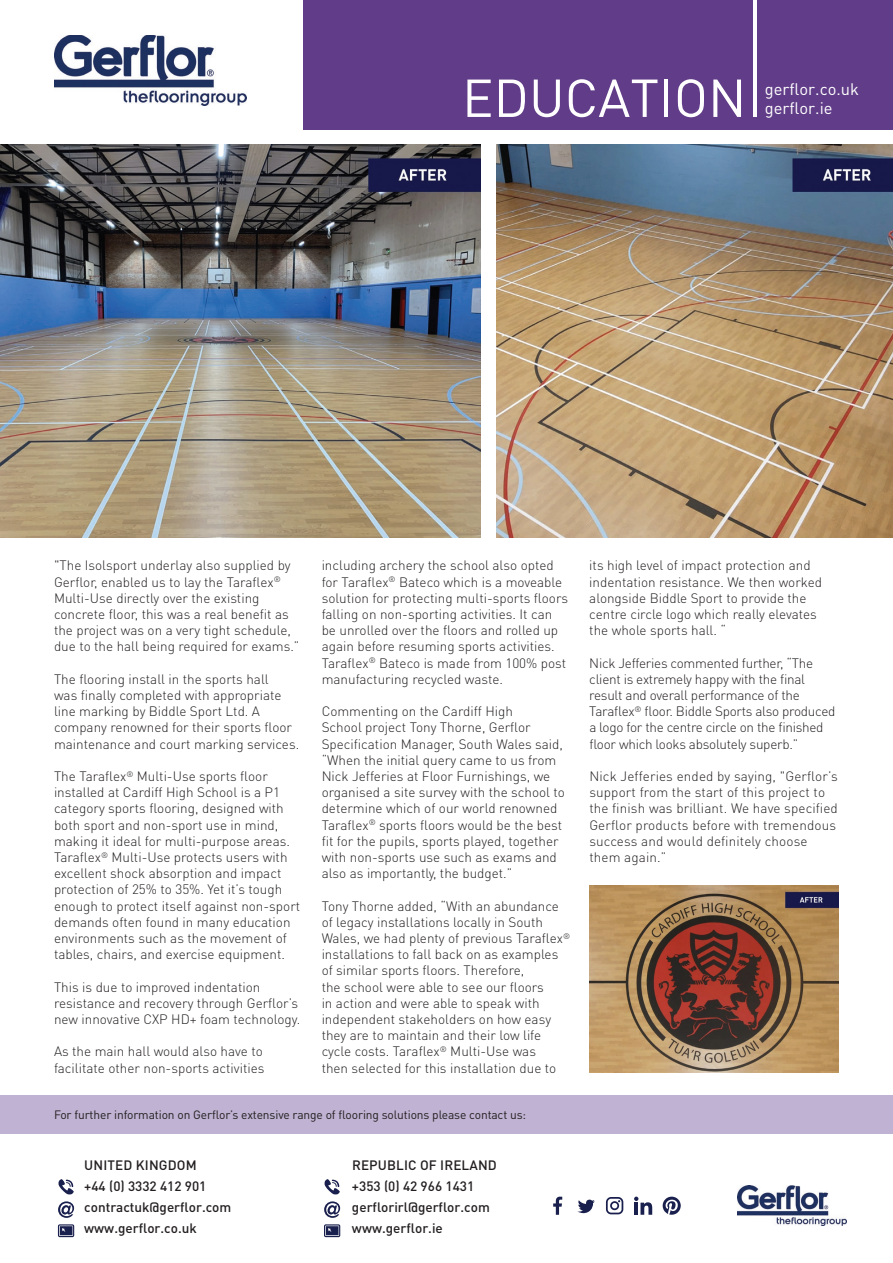
<style>
.page{position:relative;width:893px;height:1263px;background:#fff}
.page>*{position:absolute;margin:0;border:0;box-sizing:border-box;transform-origin:0 0}
.t1{font:52.5px "DIN Pro";color:#fff}
.t2{font:16.5px/19.8px "DIN Pro";color:#fff}
.t3{font:300 13.5px/16.2px "DIN Pro";color:#231f20}
.t4{font:300 13.5px/16.2px "DIN Pro";letter-spacing:-.02em;color:#231f20}
.t5{font:500 13.5px/21px "DIN Pro";color:#231f20}
.t6{font:12px "DIN Pro";letter-spacing:-.01em;color:#231f20}
</style>
<div class="page">
<img style="left:0;top:145px;width:480px;height:392px">
<img style="left:496px;top:145px;width:397px;height:392px">
<img style="left:589px;top:885px;width:250px;height:188px">
<div style="left:0;top:1095px;width:893px;height:39px;background:#bfb2d2"></div>
<img style="left:737px;top:1185px;width:110px;height:41px">
<svg style="left:553px;top:1196px;width:9px;height:19px"></svg>
<svg style="left:663px;top:1196px;width:18px;height:19px"></svg>
<svg style="left:634px;top:1196px;width:18px;height:19px"></svg>
<svg style="left:606px;top:1197px;width:17px;height:17px"></svg>
<svg style="left:577px;top:1199px;width:18px;height:14px"></svg>
<svg style="left:58px;top:1179px;width:16px;height:15px"></svg>
<svg style="left:58px;top:1224px;width:16px;height:13px"></svg>
<svg style="left:58px;top:1201px;width:16px;height:17px"></svg>
<svg style="left:324px;top:1179px;width:16px;height:15px"></svg>
<svg style="left:324px;top:1224px;width:16px;height:13px"></svg>
<svg style="left:324px;top:1201px;width:16px;height:17px"></svg>
<img style="left:55px;top:35px;width:191px;height:71px">
<div style="left:304px;top:0;width:589px;height:130px;background:#613c88"></div>
<hr style="left:753px;top:0;width:3px;height:117px;background:#fff">
<h1 class="t1" style="left:462px;top:62px;width:286px">EDUCATION</h1>
<p class="t2" style="left:765px;top:78px;width:96px">gerflor.co.uk gerflor.ie</p>
<p class="t3" style="left:322px;top:557px;width:248px">including archery the school also opted for Taraflex<sup>®</sup> Bateco which is a moveable solution for protecting multi-sports floors falling on non-sporting activities. It can be unrolled over the floors and rolled up again before resuming sports activities.<br>Taraflex<sup>®</sup> Bateco is made from 100% post manufacturing recycled waste.</p>
<p class="t3" style="left:322px;top:703px;width:245px">Commenting on the Cardiff High<br>School project Tony Thorne, Gerflor Specification Manager, South Wales said, “When the initial query came to us from Nick Jefferies at Floor Furnishings, we organised a site survey with the school to determine which of our world renowned Taraflex<sup>®</sup> sports floors would be the best fit for the pupils, sports played, together with non-sports use such as exams and also as importantly, the budget.”</p>
<p class="t3" style="left:322px;top:897px;width:250px">Tony Thorne added, “With an abundance of legacy installations locally in South Wales, we had plenty of previous Taraflex<sup>® </sup>installations to fall back on as examples of similar sports floors. Therefore,<br>the school were able to see our floors<br>in action and were able to speak with independent stakeholders on how easy they are to maintain and their low life cycle costs. Taraflex<sup>®</sup> Multi-Use was<br>then selected for this installation due to</p>
<p class="t6" style="left:54px;top:1106px;width:474px">For further information on Gerflor’s extensive range of flooring solutions please contact us:</p>
<p class="t5" style="left:84px;top:1154px;width:149px">UNITED KINGDOM<br>+44 (0) 3332 412 901 contractuk@gerflor.com www.gerflor.co.uk</p>
<p class="t5" style="left:352px;top:1154px;width:146px">REPUBLIC OF IRELAND +353 (0) 42 966 1431 gerflorirl@gerflor.com www.gerflor.ie</p>
<p class="t3" style="left:54px;top:557px;width:247px">"The Isolsport underlay also supplied by Gerflor, enabled us to lay the Taraflex<sup>® </sup>Multi-Use directly over the existing concrete floor, this was a real benefit as the project was on a very tight schedule, due to the hall being required for exams.”</p>
<p class="t3" style="left:54px;top:670px;width:247px">The flooring install in the sports hall<br>was finally completed with appropriate line marking by Biddle Sport Ltd. A company renowned for their sports floor maintenance and court marking services.</p>
<p class="t3" style="left:54px;top:767px;width:248px">The Taraflex<sup>®</sup> Multi-Use sports floor installed at Cardiff High School is a P1 category sports flooring, designed with both sport and non-sport use in mind, making it ideal for multi-purpose areas.<br>Taraflex<sup>®</sup> Multi-Use protects users with excellent shock absorption and impact protection of 25% to 35%. Yet it’s tough enough to protect itself against non-sport demands often found in many education environments such as the movement of tables, chairs, and exercise equipment.</p>
<p class="t3" style="left:54px;top:978px;width:248px">This is due to improved indentation resistance and recovery through Gerflor’s new innovative CXP HD+ foam technology.</p>
<p class="t3" style="left:54px;top:1043px;width:212px">As the main hall would also have to facilitate other non-sports activities</p>
<p class="t3" style="left:589px;top:557px;width:234px">its high level of impact protection and indentation resistance. We then worked alongside Biddle Sport to provide the centre circle logo which really elevates the whole sports hall. “</p>
<p class="t4" style="left:589px;top:654px;width:248px">Nick Jefferies commented further, “The client is extremely happy with the final result and overall performance of the Taraflex<sup>®</sup> floor. Biddle Sports also produced a logo for the centre circle on the finished floor which looks absolutely superb.”</p>
<p class="t3" style="left:589px;top:767px;width:250px">Nick Jefferies ended by saying, "Gerflor’s support from the start of this project to the finish was brilliant. We have specified Gerflor products before with tremendous success and would definitely choose them again.”</p>
</div>
